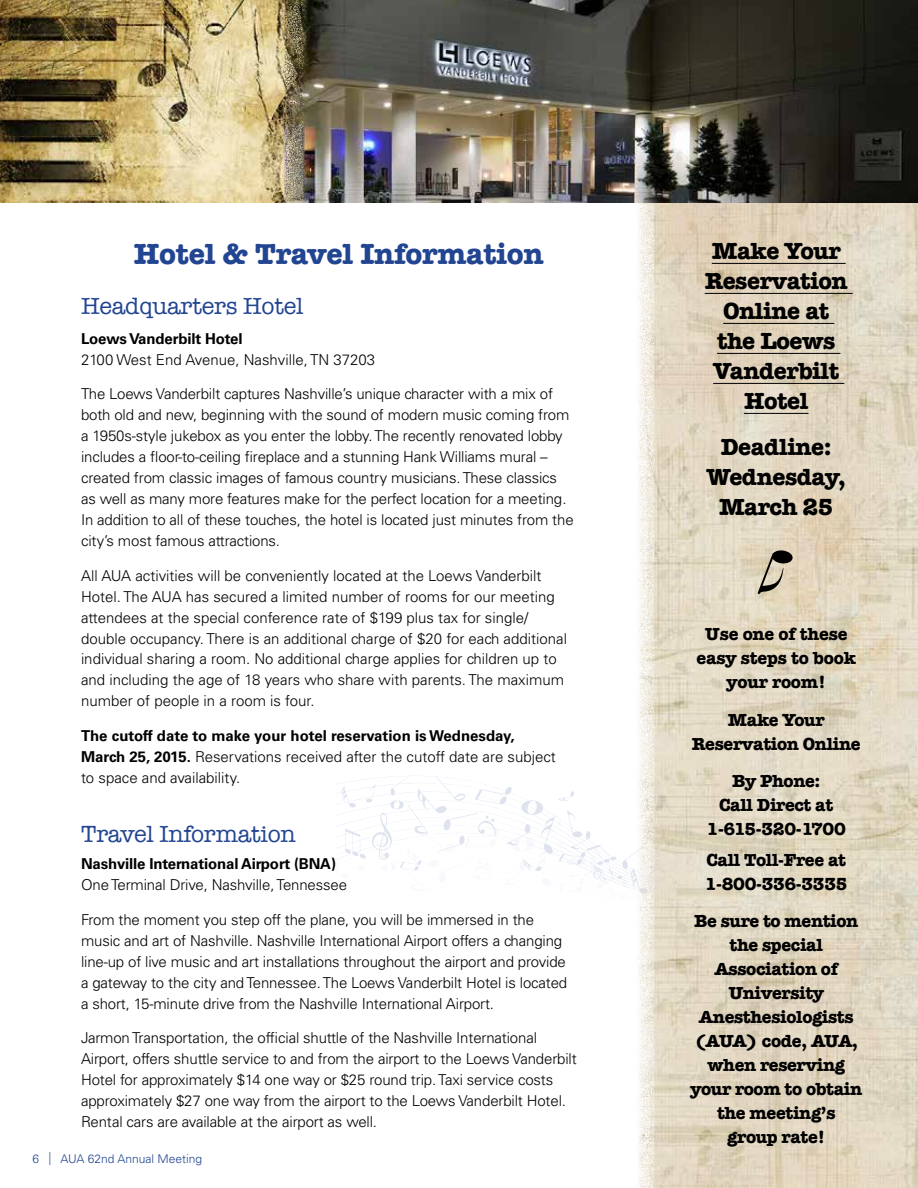
<style>
.page{position:relative;width:918px;height:1188px;background:#fff}
.page>*{position:absolute;margin:0;border:0;box-sizing:border-box;transform-origin:0 0}
.t1{font:700 30px "American Typewriter";letter-spacing:-.01em;color:#224592}
.t2{font:700 24px/30px "American Typewriter";letter-spacing:-.02em;color:#000;text-align:center}
.t3{font:24px "American Typewriter";letter-spacing:-.01em;color:#224592}
.t4{font:700 18px/24px "American Typewriter";letter-spacing:-.02em;color:#000;text-align:center}
.t5{font:300 15px/21px "Univers LT Std";letter-spacing:-.01em;color:#000}
.t6{font:700 15px "Univers LT Std";letter-spacing:-.01em;color:#000}
.t7{font:300 12px "Univers LT Std";color:#224592}
.s1{font-weight:700}
.s2{font-weight:100;font-stretch:ultra-condensed;font-size:18px}
</style>
<div class="page">
<svg style="left:336px;top:776px;width:298px;height:113px"></svg>
<img style="left:634px;top:202px;width:284px;height:986px">
<img style="left:310px;top:0;width:608px;height:202px">
<img style="left:0;top:0;width:310px;height:202px">
<hr style="left:712px;top:263px;width:134px;height:1px;background:#000">
<hr style="left:705px;top:293px;width:148px;height:1px;background:#000">
<hr style="left:723px;top:323px;width:111px;height:1px;background:#000">
<hr style="left:717px;top:353px;width:123px;height:1px;background:#000">
<hr style="left:713px;top:383px;width:131px;height:1px;background:#000">
<hr style="left:744px;top:413px;width:64px;height:1px;background:#000">
<svg style="left:757px;top:550px;width:36px;height:44px;background:#a89f8c"></svg>
<h1 class="t1" style="left:134px;top:228px;width:411px">Hotel &amp; Travel Information</h1>
<h2 class="t3" style="left:81px;top:288px;width:224px">Headquarters Hotel</h2>
<p class="t6" style="left:81px;top:329px;width:163px">Loews Vanderbilt Hotel</p>
<p class="t5" style="left:81px;top:349px;width:296px">2100 West End Avenue, Nashville, TN 37203</p>
<p class="t5" style="left:81px;top:383px;width:494px">The Loews Vanderbilt captures Nashville’s unique character with a mix of both old and new, beginning with the sound of modern music coming from a 1950s-style jukebox as you enter the lobby. The recently renovated lobby includes a floor-to-ceiling fireplace and a stunning Hank Williams mural – created from classic images of famous country musicians. These classics as well as many more features make for the perfect location for a meeting.<br>In addition to all of these touches, the hotel is located just minutes from the city’s most famous attractions.</p>
<p class="t5" style="left:81px;top:565px;width:487px">All AUA activities will be conveniently located at the Loews Vanderbilt Hotel. The AUA has secured a limited number of rooms for our meeting attendees at the special conference rate of $199 plus tax for single/ double occupancy. There is an additional charge of $20 for each additional individual sharing a room. No additional charge applies for children up to and including the age of 18 years who share with parents. The maximum number of people in a room is four.</p>
<p class="t5" style="left:81px;top:725px;width:476px"><span class="s1">The cutoff date to make your hotel reservation is Wednesday,<br>March 25, 2015.</span> Reservations received after the cutoff date are subject to space and availability.</p>
<h2 class="t3" style="left:81px;top:815px;width:216px">Travel Information</h2>
<p class="t6" style="left:81px;top:855px;width:256px">Nashville International Airport (BNA)</p>
<p class="t5" style="left:81px;top:874px;width:268px">One Terminal Drive, Nashville, Tennessee</p>
<p class="t5" style="left:81px;top:909px;width:488px">From the moment you step off the plane, you will be immersed in the music and art of Nashville. Nashville International Airport offers a changing line-up of live music and art installations throughout the airport and provide a gateway to the city and Tennessee. The Loews Vanderbilt Hotel is located a short, 15-minute drive from the Nashville International Airport.</p>
<p class="t5" style="left:81px;top:1027px;width:497px">Jarmon Transportation, the official shuttle of the Nashville International Airport, offers shuttle service to and from the airport to the Loews Vanderbilt Hotel for approximately $14 one way or $25 round trip. Taxi service costs approximately $27 one way from the airport to the Loews Vanderbilt Hotel.<br>Rental cars are available at the airport as well.</p>
<p class="t7" style="left:32px;top:1152px;width:171px">6 <span class="s2">l</span> AUA 62nd Annual Meeting</p>
<h2 class="t2" style="left:705px;top:235px;width:144px">Make Your<br>Reservation<br>Online at the Loews<br>Vanderbilt<br>Hotel</h2>
<h2 class="t2" style="left:707px;top:431px;width:141px">Deadline:<br>Wednesday,<br>March 25</h2>
<p class="t4" style="left:697px;top:621px;width:161px">Use one of these easy steps to book your room!</p>
<p class="t4" style="left:692px;top:707px;width:170px">Make Your<br>Reservation Online</p>
<p class="t4" style="left:707px;top:768px;width:141px">By Phone:<br>Call Direct at<br>1-615-320-1700</p>
<p class="t4" style="left:705px;top:847px;width:144px;text-align:left">Call Toll-Free at<br>1-800-336-3335</p>
<p class="t4" style="left:690px;top:908px;width:173px">Be sure to mention the special<br>Association of<br>University<br>Anesthesiologists (AUA) code, AUA, when reserving your room to obtain the meeting’s group rate!</p>
</div>
